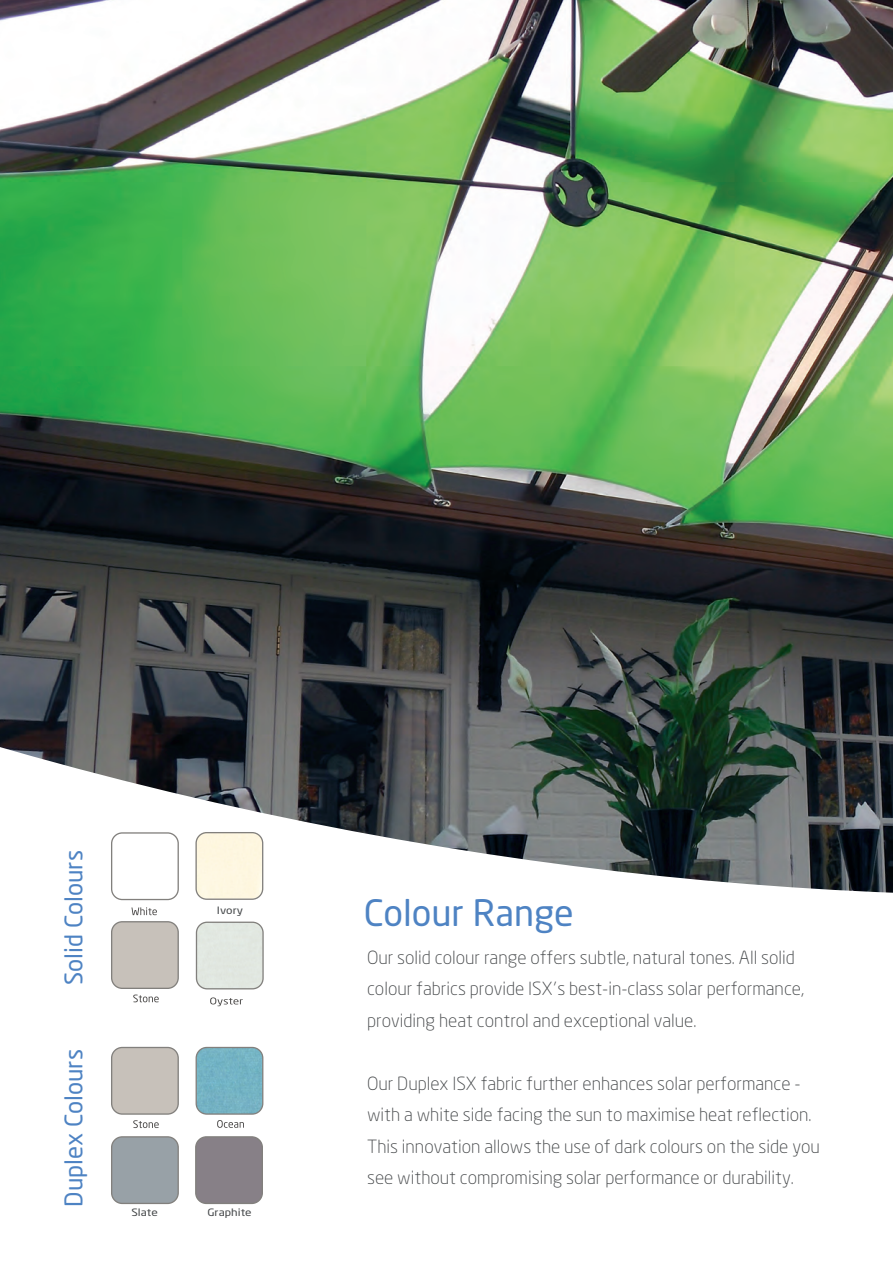
<style>
.page{position:relative;width:893px;height:1263px;background:#fff}
.page>*{position:absolute;margin:0;border:0;box-sizing:border-box;transform-origin:0 0}
.t1{font:36px "Neo Sans";color:#4e83c3}
.t2{font:24px "Neo Sans";color:#4e83c3}
.t3{font:300 18px/31.5px "Neo Sans";color:#444749}
.t4{font:10.05px "Neo Sans";color:#444749;scale:1.18 1}
.s1{font-family:"Futura"}
</style>
<div class="page">
<img style="left:0;top:0;width:893px;height:66px">
<img style="left:0;top:66px;width:893px;height:1139px">
<svg style="left:131px;top:907px;width:26px;height:8px"></svg>
<div style="left:111px;top:832px;width:68px;height:68px;border:1px solid #82807d;border-radius:11px"></div>
<div style="left:196px;top:1137px;width:66px;height:66px;background:#878087;border-radius:11px"></div>
<div style="left:195px;top:1136px;width:68px;height:68px;border:1px solid #82807d;border-radius:11px"></div>
<div style="left:112px;top:1137px;width:66px;height:66px;background:#98a1a7;border-radius:11px"></div>
<div style="left:111px;top:1136px;width:68px;height:68px;border:1px solid #82807d;border-radius:11px"></div>
<svg style="left:210px;top:997px;width:33px;height:9px"></svg>
<div style="left:196px;top:922px;width:67px;height:67px;background:#e1e7e1"></div>
<div style="left:196px;top:921px;width:68px;height:68px;border:1px solid #82807d;border-radius:11px"></div>
<div style="left:196px;top:832px;width:66px;height:67px;background:#fef7e0"></div>
<div style="left:195px;top:832px;width:68px;height:68px;border:1px solid #82807d;border-radius:11px"></div>
<svg style="left:133px;top:994px;width:26px;height:8px"></svg>
<div style="left:112px;top:922px;width:66px;height:66px;background:#c7c1ba;border-radius:11px"></div>
<div style="left:111px;top:921px;width:68px;height:68px;border:1px solid #82807d;border-radius:11px"></div>
<svg style="left:133px;top:1120px;width:26px;height:8px"></svg>
<div style="left:112px;top:1047px;width:66px;height:67px;background:#c7c1ba;border-radius:11px"></div>
<div style="left:111px;top:1047px;width:68px;height:68px;border:1px solid #82807d;border-radius:11px"></div>
<svg style="left:217px;top:1120px;width:27px;height:8px"></svg>
<img style="left:196px;top:1047px;width:67px;height:67px">
<div style="left:196px;top:1047px;width:67px;height:68px;border:1px solid #82807d;border-radius:11px"></div>
<h2 class="t2" style="left:62px;top:985px;width:136px;rotate:-90deg">Solid Colours</h2>
<h2 class="t2" style="left:62px;top:1207px;width:159px;rotate:-90deg">Duplex Colours</h2>
<p class="t4" style="left:217px;top:906px;width:24px">Ivory</p>
<p class="t4" style="left:131px;top:1208px;width:24px">Slate</p>
<p class="t4" style="left:207px;top:1208px;width:39px">Graphite</p>
<h1 class="t1" style="left:364px;top:895px;width:211px">Colour Range</h1>
<p class="t3" style="left:367px;top:942px;width:438px">Our solid colour range offers subtle, natural tones. All solid colour fabrics provide ISX<span class="s1">’</span>s best-in-class solar performance, providing heat control and exceptional value.</p>
<p class="t3" style="left:367px;top:1068px;width:454px">Our Duplex ISX fabric further enhances solar performance - with a white side facing the sun to maximise heat reflection.<br>This innovation allows the use of dark colours on the side you see without compromising solar performance or durability.</p>
</div>
